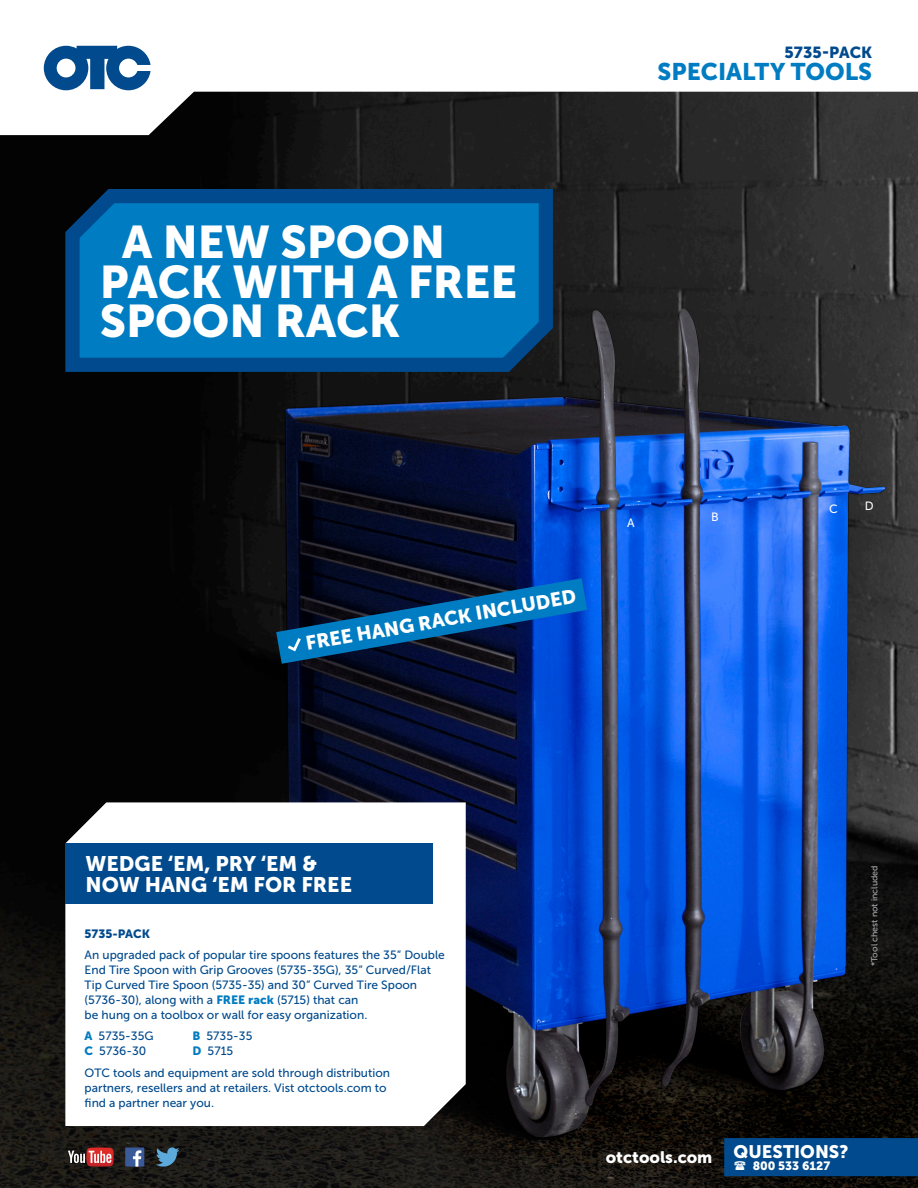
<style>
.page{position:relative;width:918px;height:1188px;background:#fff}
.page>*{position:absolute;margin:0;border:0;box-sizing:border-box;transform-origin:0 0}
.t1{font:45.45px/39.9px "Museo Sans 900";color:#fff}
.Headline_bold_20_5_p{font:24px "Museo Sans 900";color:#007cc2}
.Text_bold_10_5_pt{font:21px/21px "Museo Sans 900";color:#fff}
.Text_bold_13_5_pt{font:19.5px "Museo Sans 900";color:#fff}
.Text_bold_14_pt_9_pt{font:18px "Museo Sans 900";color:#fff}
.URL_bold_12_pt{font:16.5px "Museo Sans 900";color:#fff}
.Headline_bold_20_5_p-2{font:15.9px "Museo Sans 900";color:#004a8d}
.Text_bold_10_5_pt-2{font:12px/15px "Museo Sans 500";color:#004a8d}
.Text_bold_9_pt{font:12px "Museo Sans 900";color:#fff}
.Text_bold_10_5_pt-3{font:12px "Museo Sans 900";color:#004a8d}
.Text_bold_10_5_pt-4{font:12px "Museo Sans 500";color:#fff}
.Text_bold_10_5_pt-5{font:8.85px "Museo Sans 500";color:#a8a9ad}
.s1{font-family:"Museo Sans 900";color:#007cc2}
</style>
<div class="page">
<img style="left:0;top:135px;width:918px;height:1053px">
<svg style="left:58px;top:176px;width:502px;height:203px;background:#02639f"></svg>
<svg style="left:68px;top:1147px;width:46px;height:20px"></svg>
<div style="left:125px;top:1147px;width:19px;height:20px;background:#3b5a9a"></div>
<svg style="left:133px;top:1150px;width:8px;height:17px"></svg>
<svg style="left:156px;top:1147px;width:23px;height:20px"></svg>
<div style="left:724px;top:1138px;width:194px;height:38px;background:#004a8d"></div>
<svg style="left:65px;top:802px;width:401px;height:324px"></svg>
<svg style="left:43px;top:45px;width:875px;height:90px"></svg>
<svg style="left:44px;top:46px;width:107px;height:44px"></svg>
<svg style="left:276px;top:578px;width:311px;height:86px;background:#053d73"></svg>
<div style="left:65px;top:843px;width:368px;height:61px;background:#004a8d"></div>
<p class="t1" style="left:100px;top:222px;width:419px;text-indent:22px">A NEW SPOON<br>PACK WITH A FREE<br>SPOON RACK</p>
<p class="Headline_bold_20_5_p-2" style="left:785px;top:43px;width:89px">5735-PACK</p>
<p class="Headline_bold_20_5_p" style="left:658px;top:58px;width:216px">SPECIALTY TOOLS</p>
<p class="Text_bold_13_5_pt" style="left:304px;top:633px;width:275px;rotate:-10deg">FREE HANG RACK INCLUDED</p>
<p class="Text_bold_10_5_pt-4" style="left:627px;top:516px;width:9px">A</p>
<p class="Text_bold_10_5_pt-4" style="left:711px;top:510px;width:9px">B</p>
<p class="Text_bold_10_5_pt-4" style="left:829px;top:502px;width:10px">C</p>
<p class="Text_bold_10_5_pt-4" style="left:865px;top:499px;width:10px">D</p>
<p class="Text_bold_10_5_pt" style="left:86px;top:853px;width:268px">WEDGE ‘EM, PRY ‘EM &amp;<br>NOW HANG ‘EM FOR FREE</p>
<p class="Text_bold_10_5_pt-3" style="left:85px;top:927px;width:67px">5735-PACK</p>
<p class="Text_bold_10_5_pt-2" style="left:85px;top:947px;width:362px">An upgraded pack of popular tire spoons features the 35“ Double End Tire Spoon with Grip Grooves (5735-35G), 35“ Curved/Flat Tip Curved Tire Spoon (5735-35) and 30“ Curved Tire Spoon (5736-30), along with a <span class="s1">FREE rack</span> (5715) that can<br>be hung on a toolbox or wall for easy organization.</p>
<p class="Text_bold_10_5_pt-2" style="left:85px;top:1029px;width:70px"><span class="s1">A</span> 5735-35G</p>
<p class="Text_bold_10_5_pt-2" style="left:193px;top:1029px;width:61px"><span class="s1">B</span> 5735-35</p>
<p class="Text_bold_10_5_pt-2" style="left:85px;top:1044px;width:63px"><span class="s1">C</span> 5736-30</p>
<p class="Text_bold_10_5_pt-2" style="left:193px;top:1044px;width:42px"><span class="s1">D</span> 5715</p>
<p class="Text_bold_10_5_pt-2" style="left:85px;top:1065px;width:307px">OTC tools and equipment are sold through distribution partners, resellers and at retailers. Vist otctools.com to find a partner near you.</p>
<p class="Text_bold_10_5_pt-5" style="left:870px;top:966px;width:102px;rotate:-90deg">*Tool chest not included</p>
<p class="URL_bold_12_pt" style="left:606px;top:1148px;width:108px">otctools.com</p>
<p class="Text_bold_14_pt_9_pt" style="left:734px;top:1141px;width:116px">QUESTIONS?</p>
<p class="Text_bold_9_pt" style="left:753px;top:1159px;width:79px">800 533 6127</p>
</div>
